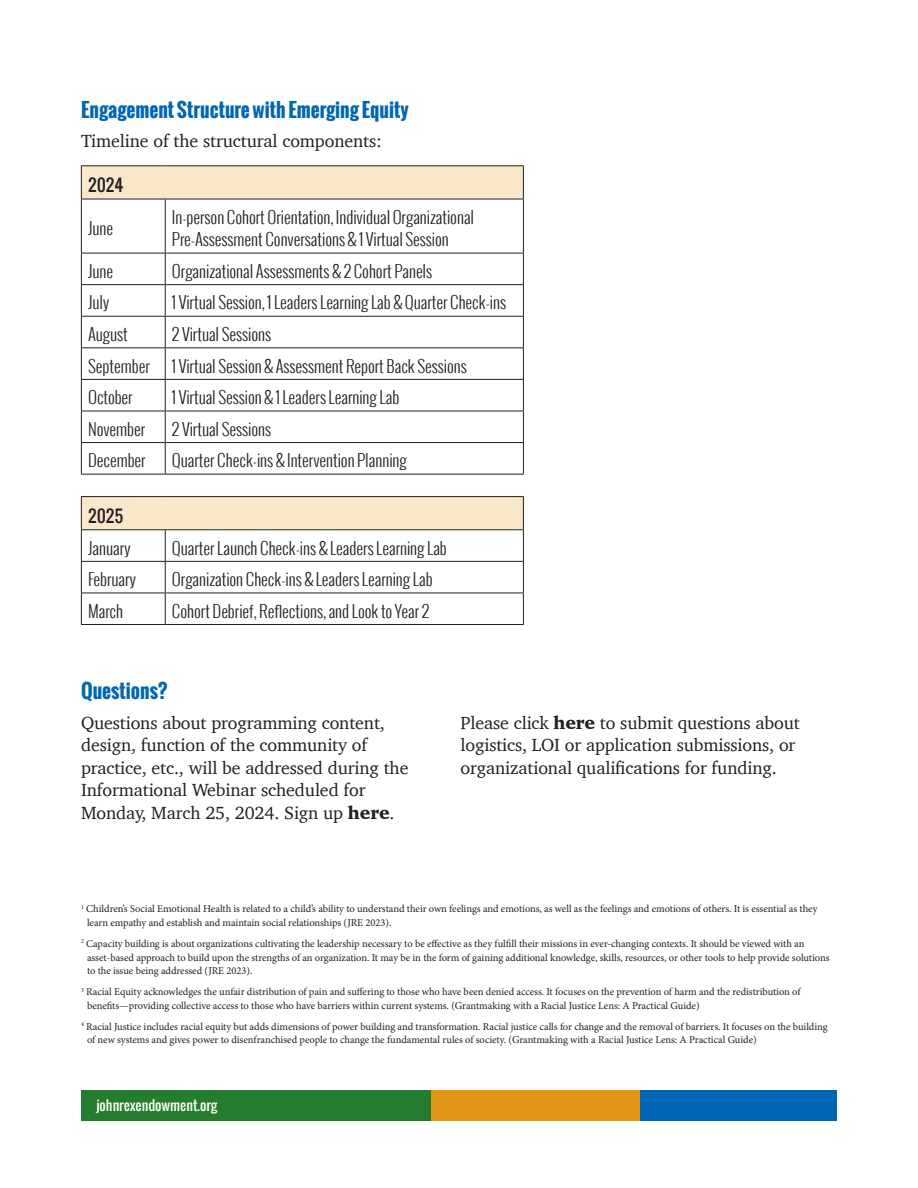
<style>
.page{position:relative;width:918px;height:1188px;background:#fff}
.page>*{position:absolute;margin:0;border:0;box-sizing:border-box;transform-origin:0 0}
.heading{font:700 19.5px "Oswald";color:#0166b3}
.main_text{font:18px/22.5px "Charter";letter-spacing:-.005em;color:#231f20}
.main_text-2{font:300 16.5px/22.5px "Oswald";letter-spacing:-.005em;color:#231f20}
.main_text-3{font:16.5px "Oswald";letter-spacing:-.005em;color:#231f20}
.t1{font:13.5px "Oswald";color:#fff}
.t2{font:10.5px/13.8px "Minion Pro";letter-spacing:-.005em;color:#231f20}
.s1{font-weight:900}
</style>
<div class="page">
<svg style="left:82px;top:166px;width:441px;height:363px"></svg>
<hr style="left:81px;top:165px;width:84px;height:1px;background:#231f20">
<hr style="left:81px;top:166px;width:1px;height:33px;background:#231f20">
<hr style="left:165px;top:165px;width:359px;height:1px;background:#231f20">
<hr style="left:523px;top:166px;width:1px;height:33px;background:#231f20">
<hr style="left:81px;top:199px;width:84px;height:1px;background:#231f20">
<hr style="left:81px;top:199px;width:1px;height:54px;background:#231f20">
<hr style="left:165px;top:199px;width:359px;height:1px;background:#231f20">
<hr style="left:165px;top:199px;width:1px;height:54px;background:#231f20">
<hr style="left:523px;top:199px;width:1px;height:54px;background:#231f20">
<hr style="left:81px;top:253px;width:84px;height:1px;background:#231f20">
<hr style="left:81px;top:253px;width:1px;height:31px;background:#231f20">
<hr style="left:165px;top:253px;width:359px;height:1px;background:#231f20">
<hr style="left:165px;top:253px;width:1px;height:31px;background:#231f20">
<hr style="left:523px;top:253px;width:1px;height:31px;background:#231f20">
<hr style="left:81px;top:284px;width:84px;height:1px;background:#231f20">
<hr style="left:81px;top:285px;width:1px;height:31px;background:#231f20">
<hr style="left:165px;top:284px;width:359px;height:1px;background:#231f20">
<hr style="left:165px;top:285px;width:1px;height:31px;background:#231f20">
<hr style="left:523px;top:285px;width:1px;height:31px;background:#231f20">
<hr style="left:81px;top:316px;width:84px;height:1px;background:#231f20">
<hr style="left:81px;top:317px;width:1px;height:30px;background:#231f20">
<hr style="left:165px;top:316px;width:359px;height:1px;background:#231f20">
<hr style="left:165px;top:317px;width:1px;height:30px;background:#231f20">
<hr style="left:523px;top:317px;width:1px;height:30px;background:#231f20">
<hr style="left:81px;top:347px;width:84px;height:1px;background:#231f20">
<hr style="left:81px;top:348px;width:1px;height:31px;background:#231f20">
<hr style="left:165px;top:347px;width:359px;height:1px;background:#231f20">
<hr style="left:165px;top:348px;width:1px;height:31px;background:#231f20">
<hr style="left:523px;top:348px;width:1px;height:31px;background:#231f20">
<hr style="left:81px;top:379px;width:84px;height:1px;background:#231f20">
<hr style="left:81px;top:380px;width:1px;height:31px;background:#231f20">
<hr style="left:165px;top:379px;width:359px;height:1px;background:#231f20">
<hr style="left:165px;top:380px;width:1px;height:31px;background:#231f20">
<hr style="left:523px;top:380px;width:1px;height:31px;background:#231f20">
<hr style="left:81px;top:411px;width:84px;height:1px;background:#231f20">
<hr style="left:81px;top:411px;width:1px;height:31px;background:#231f20">
<hr style="left:165px;top:411px;width:359px;height:1px;background:#231f20">
<hr style="left:165px;top:411px;width:1px;height:31px;background:#231f20">
<hr style="left:523px;top:411px;width:1px;height:31px;background:#231f20">
<hr style="left:81px;top:442px;width:84px;height:1px;background:#231f20">
<hr style="left:81px;top:443px;width:1px;height:31px;background:#231f20">
<hr style="left:165px;top:442px;width:359px;height:1px;background:#231f20">
<hr style="left:165px;top:443px;width:1px;height:31px;background:#231f20">
<hr style="left:523px;top:443px;width:1px;height:31px;background:#231f20">
<hr style="left:81px;top:497px;width:1px;height:32px;background:#231f20">
<hr style="left:523px;top:497px;width:1px;height:32px;background:#231f20">
<hr style="left:81px;top:529px;width:84px;height:1px;background:#231f20">
<hr style="left:81px;top:530px;width:1px;height:31px;background:#231f20">
<hr style="left:165px;top:529px;width:359px;height:1px;background:#231f20">
<hr style="left:165px;top:530px;width:1px;height:31px;background:#231f20">
<hr style="left:523px;top:530px;width:1px;height:31px;background:#231f20">
<hr style="left:81px;top:561px;width:84px;height:1px;background:#231f20">
<hr style="left:81px;top:562px;width:1px;height:31px;background:#231f20">
<hr style="left:165px;top:561px;width:359px;height:1px;background:#231f20">
<hr style="left:165px;top:562px;width:1px;height:31px;background:#231f20">
<hr style="left:523px;top:562px;width:1px;height:31px;background:#231f20">
<hr style="left:81px;top:593px;width:84px;height:1px;background:#231f20">
<hr style="left:81px;top:593px;width:1px;height:31px;background:#231f20">
<hr style="left:165px;top:593px;width:359px;height:1px;background:#231f20">
<hr style="left:165px;top:593px;width:1px;height:31px;background:#231f20">
<hr style="left:523px;top:593px;width:1px;height:31px;background:#231f20">
<hr style="left:81px;top:624px;width:84px;height:1px;background:#231f20">
<hr style="left:165px;top:624px;width:359px;height:1px;background:#231f20">
<hr style="left:81px;top:474px;width:84px;height:1px;background:#231f20">
<hr style="left:165px;top:474px;width:359px;height:1px;background:#231f20">
<hr style="left:81px;top:496px;width:84px;height:1px;background:#231f20">
<hr style="left:165px;top:496px;width:359px;height:1px;background:#231f20">
<div style="left:81px;top:1090px;width:350px;height:30px;background:#257c2e"></div>
<div style="left:431px;top:1090px;width:209px;height:30px;background:#e29616"></div>
<div style="left:640px;top:1090px;width:197px;height:30px;background:#0166b3"></div>
<p class="heading" style="left:81px;top:95px;width:329px">Engagement Structure with Emerging Equity</p>
<p class="main_text" style="left:81px;top:129px;width:302px">Timeline of the structural components:</p>
<p class="main_text-3" style="left:88px;top:173px;width:37px">2024</p>
<p class="main_text-2" style="left:88px;top:217px;width:27px">June</p>
<p class="main_text-2" style="left:172px;top:206px;width:304px">In-person Cohort Orientation, Individual Organizational<br>Pre-Assessment Conversations &amp; 1 Virtual Session</p>
<p class="main_text-2" style="left:88px;top:260px;width:27px">June</p>
<p class="main_text-2" style="left:172px;top:260px;width:262px">Organizational Assessments &amp; 2 Cohort Panels</p>
<p class="main_text-2" style="left:88px;top:291px;width:23px">July</p>
<p class="main_text-2" style="left:172px;top:291px;width:336px">1 Virtual Session, 1 Leaders Learning Lab &amp; Quarter Check-ins</p>
<p class="main_text-2" style="left:88px;top:323px;width:41px">August</p>
<p class="main_text-2" style="left:172px;top:323px;width:101px">2 Virtual Sessions</p>
<p class="main_text-2" style="left:88px;top:354px;width:63px">September</p>
<p class="main_text-2" style="left:172px;top:354px;width:296px">1 Virtual Session &amp; Assessment Report Back Sessions</p>
<p class="main_text-2" style="left:88px;top:386px;width:46px">October</p>
<p class="main_text-2" style="left:172px;top:386px;width:229px">1 Virtual Session &amp; 1 Leaders Learning Lab</p>
<p class="main_text-2" style="left:88px;top:418px;width:59px">November</p>
<p class="main_text-2" style="left:172px;top:418px;width:101px">2 Virtual Sessions</p>
<p class="main_text-2" style="left:88px;top:449px;width:59px">December</p>
<p class="main_text-2" style="left:172px;top:449px;width:236px">Quarter Check-ins &amp; Intervention Planning</p>
<p class="main_text-3" style="left:88px;top:503px;width:37px">2025</p>
<p class="main_text-2" style="left:88px;top:536px;width:44px">January</p>
<p class="main_text-2" style="left:172px;top:536px;width:277px">Quarter Launch Check-ins &amp; Leaders Learning Lab</p>
<p class="main_text-2" style="left:88px;top:568px;width:49px">February</p>
<p class="main_text-2" style="left:172px;top:568px;width:262px">Organization Check-ins &amp; Leaders Learning Lab</p>
<p class="main_text-2" style="left:88px;top:600px;width:37px">March</p>
<p class="main_text-2" style="left:172px;top:600px;width:259px">Cohort Debrief, Reflections, and Look to Year 2</p>
<p class="heading" style="left:81px;top:677px;width:88px">Questions?</p>
<p class="main_text" style="left:81px;top:711px;width:329px">Questions about programming content, design, function of the community of practice, etc., will be addressed during the Informational Webinar scheduled for Monday, March 25, 2024. Sign up <span class="s1">here</span>.</p>
<p class="main_text" style="left:461px;top:711px;width:341px">Please click <span class="s1">here</span> to submit questions about logistics, LOI or application submissions, or organizational qualifications for funding.</p>
<p class="t2" style="left:87px;top:902px;width:732px;text-indent:-6px"><sup>1</sup> Children’s Social Emotional Health is related to a child’s ability to understand their own feelings and emotions, as well as the feelings and emotions of others. It is essential as they learn empathy and establish and maintain social relationships (JRE 2023).</p>
<p class="t2" style="left:87px;top:936px;width:744px;text-indent:-6px"><sup>2</sup> Capacity building is about organizations cultivating the leadership necessary to be effective as they fulfill their missions in ever-changing contexts. It should be viewed with an asset-based approach to build upon the strengths of an organization. It may be in the form of gaining additional knowledge, skills, resources, or other tools to help provide solutions to the issue being addressed (JRE 2023).</p>
<p class="t2" style="left:87px;top:985px;width:715px;text-indent:-6px"><sup>3</sup> Racial Equity acknowledges the unfair distribution of pain and suffering to those who have been denied access. It focuses on the prevention of harm and the redistribution of benefits—providing collective access to those who have barriers within current systems. (Grantmaking with a Racial Justice Lens: A Practical Guide)</p>
<p class="t2" style="left:87px;top:1019px;width:742px;text-indent:-6px"><sup>4</sup> Racial Justice includes racial equity but adds dimensions of power building and transformation. Racial justice calls for change and the removal of barriers. It focuses on the building of new systems and gives power to disenfranchised people to change the fundamental rules of society. (Grantmaking with a Racial Justice Lens: A Practical Guide)</p>
<p class="t1" style="left:96px;top:1095px;width:123px">johnrexendowment.org</p>
</div>
